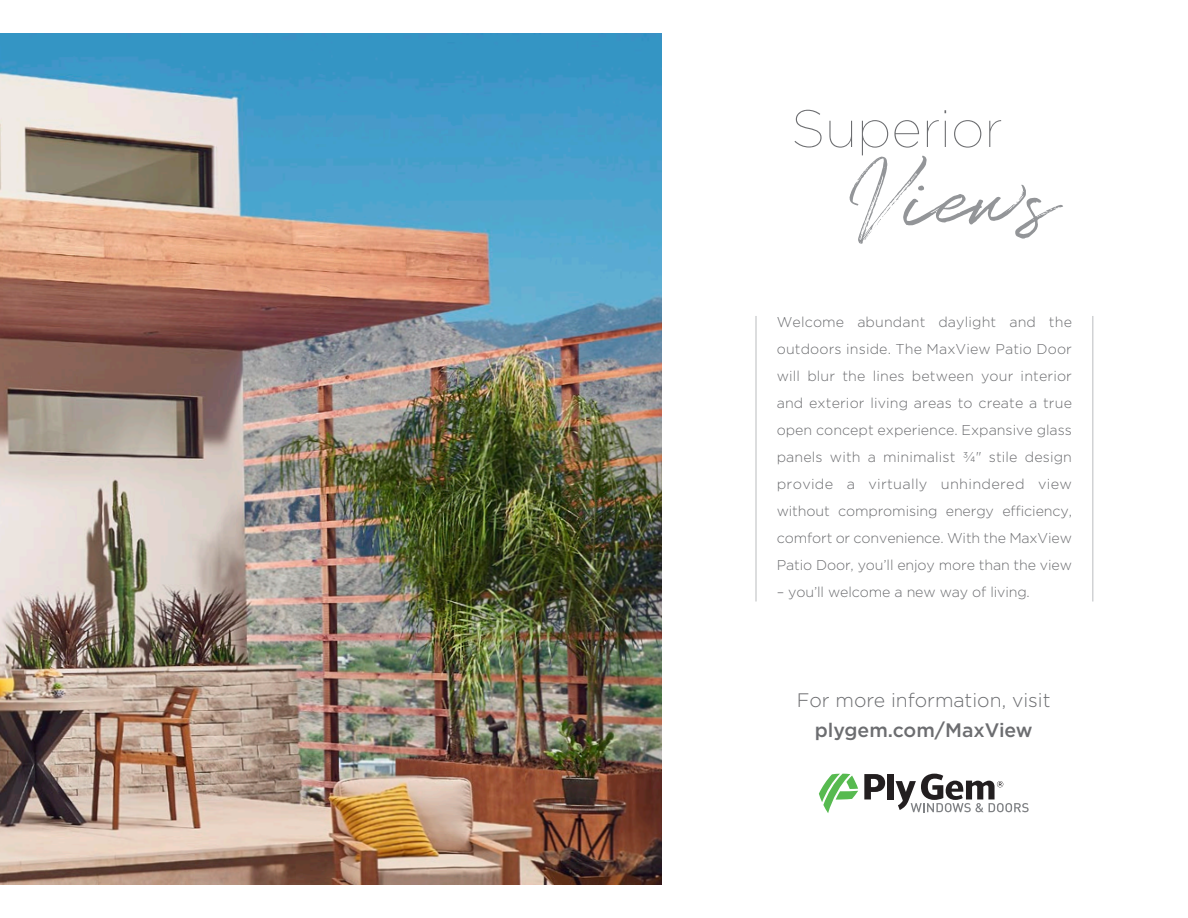
<style>
.page{position:relative;width:1188px;height:918px;background:#fff}
.page>*{position:absolute;margin:0;border:0;box-sizing:border-box;transform-origin:0 0}
.t1{font:94.5px "Quentin";color:#939598}
.Heading_Thin_Gray{font:100 52.5px "Gotham";color:#6c6d70}
.FF_Subheading{font:300 19.5px/30px "Gotham";color:#6c6d70;text-align:center}
.t2{font:300 14.25px/27px "Gotham";letter-spacing:-.01em;color:#6c6d70;text-align:justify}
.s1{font-weight:500}
</style>
<div class="page">
<img style="left:0;top:34px;width:662px;height:850px">
<svg style="left:819px;top:774px;width:39px;height:39px"></svg>
<svg style="left:864px;top:774px;width:21px;height:25px"></svg>
<div style="left:887px;top:774px;width:6px;height:25px;background:#231f20"></div>
<svg style="left:896px;top:774px;width:133px;height:38px"></svg>
<hr style="left:755px;top:316px;width:2px;height:286px;background:#d1d2d4">
<hr style="left:1092px;top:316px;width:2px;height:286px;background:#d1d2d4">
<p class="Heading_Thin_Gray" style="left:791px;top:96px;width:212px">Superior</p>
<p class="t1" style="left:847px;top:135px;width:211px">Views</p>
<p class="t2" style="left:777px;top:308px;width:297px">Welcome abundant daylight and the outdoors inside. The MaxView Patio Door will blur the lines between your interior and exterior living areas to create a true open concept experience. Expansive glass panels with a minimalist ¾" stile design provide a virtually unhindered view without compromising energy efficiency, comfort or convenience. With the MaxView Patio Door, you’ll enjoy more than the view</p>
<p class="t2" style="left:777px;top:578px;width:255px">– you’ll welcome a new way of living.</p>
<p class="FF_Subheading" style="left:797px;top:684px;width:255px">For more information, visit <span class="s1">plygem.com/MaxView</span></p>
</div>
